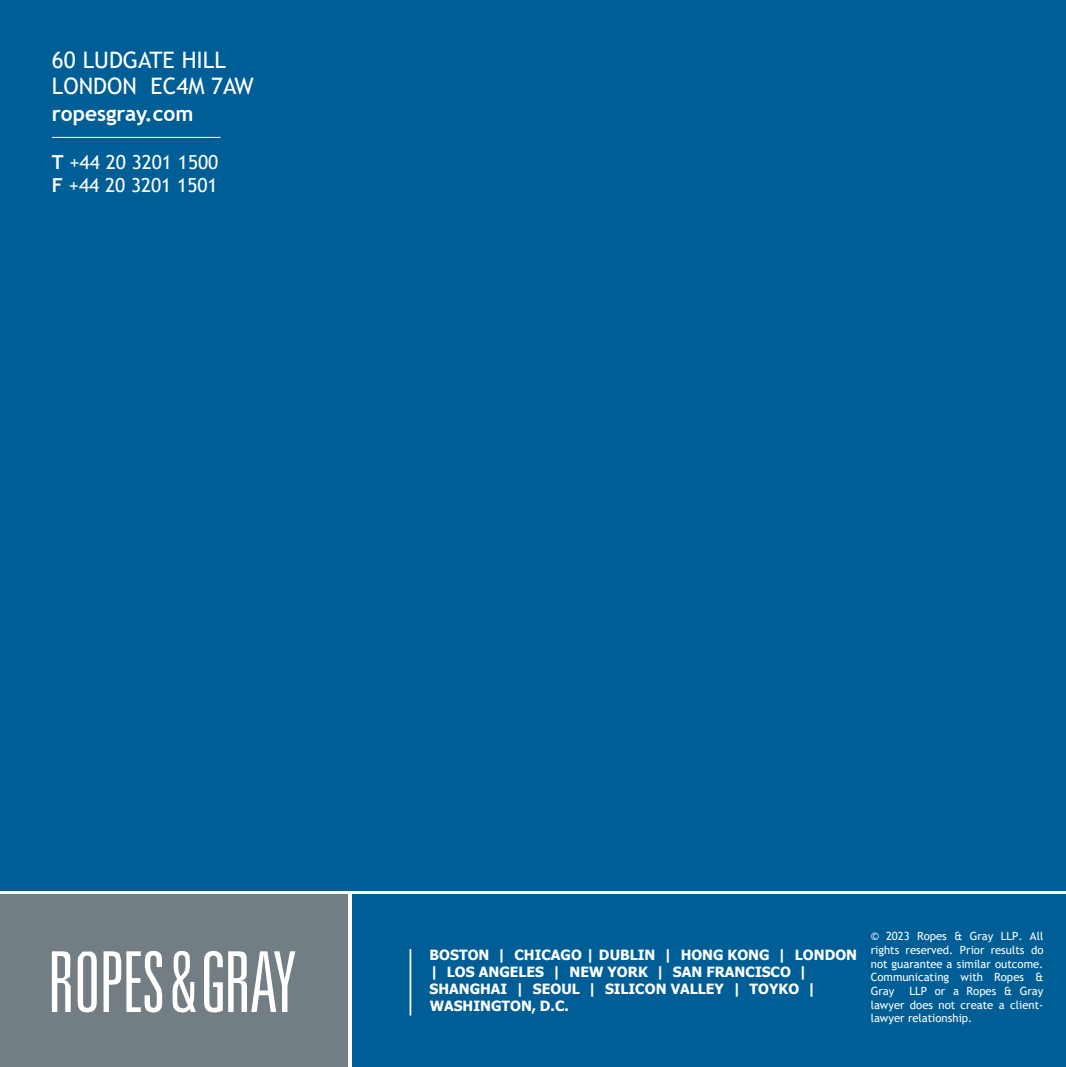
<style>
.page{position:relative;width:1066px;height:1067px;background:#fff}
.page>*{position:absolute;margin:0;border:0;box-sizing:border-box;transform-origin:0 0}
.t1{font:22.75px "Trebuchet MS";color:#fff}
.t2{font:700 21px "Trebuchet MS";color:#fff}
.t3{font:19.25px "Trebuchet MS";color:#fff}
.t4{font:700 14px/16.8px "Tahoma";color:#fff}
.t5{font:11.38px/13.7px "Trebuchet MS";color:#fff;text-align:justify}
.s1{font-weight:700}
</style>
<div class="page">
<div style="left:0;top:0;width:1066px;height:890px;background:#005e96"></div>
<div style="left:0;top:894px;width:347px;height:173px;background:#727d84"></div>
<svg style="left:52px;top:951px;width:19px;height:61px"></svg>
<svg style="left:78px;top:951px;width:19px;height:61px"></svg>
<svg style="left:104px;top:950px;width:58px;height:62px"></svg>
<svg style="left:173px;top:950px;width:23px;height:62px"></svg>
<svg style="left:204px;top:950px;width:91px;height:62px"></svg>
<div style="left:352px;top:894px;width:714px;height:173px;background:#005e96"></div>
<hr style="left:52px;top:137px;width:168px;height:1px;background:#fff">
<hr style="left:409px;top:949px;width:2px;height:66px;background:#fff">
<p class="t1" style="left:52px;top:46px;width:175px">60 LUDGATE HILL</p>
<p class="t1" style="left:52px;top:72px;width:204px">LONDON EC4M 7AW</p>
<p class="t2" style="left:52px;top:100px;width:143px">ropesgray.com</p>
<p class="t3" style="left:52px;top:150px;width:168px"><span class="s1">T</span> +44 20 3201 1500</p>
<p class="t3" style="left:52px;top:173px;width:167px"><span class="s1">F</span> +44 20 3201 1501</p>
<p class="t4" style="left:430px;top:947px;width:429px">BOSTON | CHICAGO | DUBLIN | HONG KONG | LONDON | LOS ANGELES | NEW YORK | SAN FRANCISCO | SHANGHAI | SEOUL | SILICON VALLEY | TOYKO | WASHINGTON, D.C.</p>
<p class="t5" style="left:871px;top:929px;width:174px">© 2023 Ropes &amp; Gray LLP. All rights reserved. Prior results do not guarantee a similar outcome.<br>Communicating with Ropes &amp; Gray</p>
<p class="t5" style="left:871px;top:984px;width:174px;text-indent:39px">LLP or a Ropes &amp; Gray lawyer does not create a client&shy;lawyer relationship.</p>
</div>
